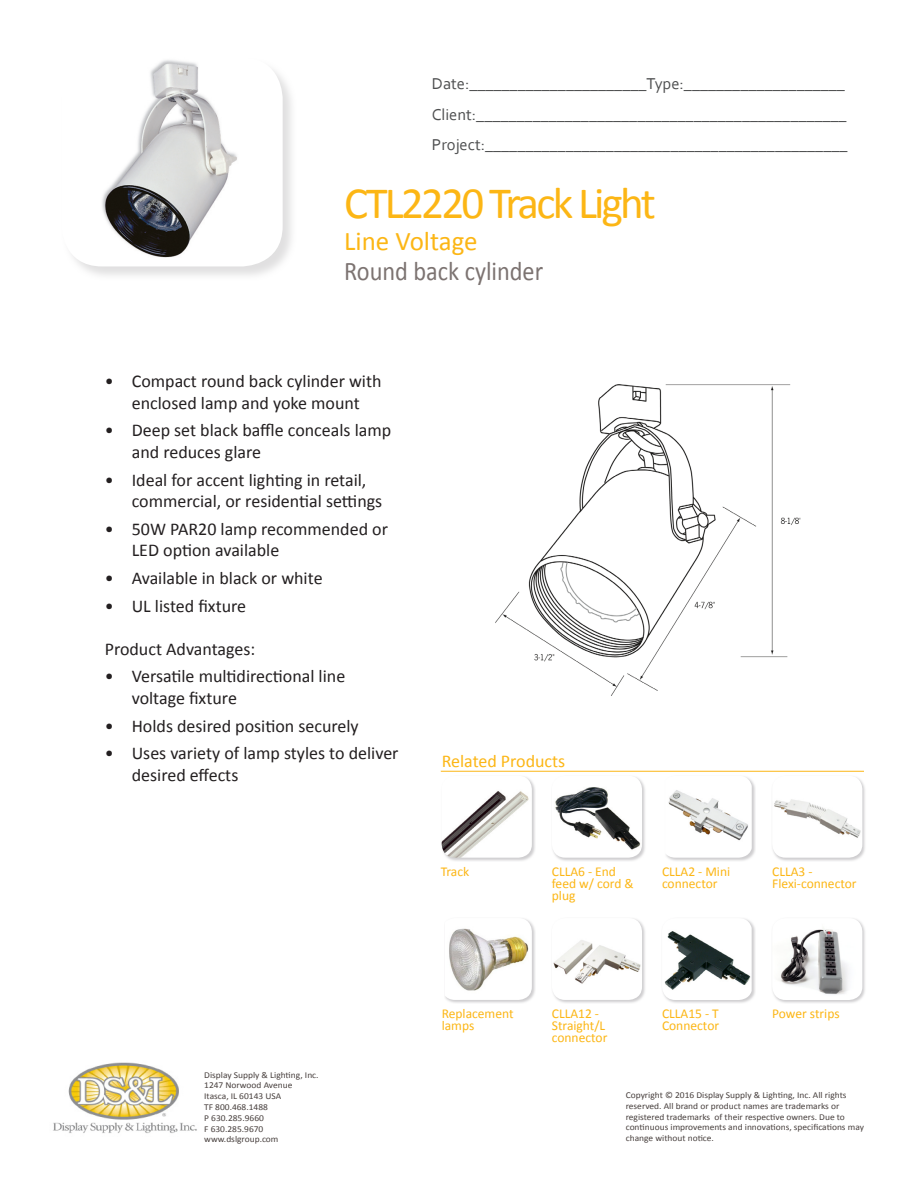
<style>
.page{position:relative;width:918px;height:1188px;background:#fff}
.page>*{position:absolute;margin:0;border:0;box-sizing:border-box;transform-origin:0 0}
.t1{font:45px "Calibri";letter-spacing:-.06em;color:#fcb615}
.t2{font:27px "Calibri";color:#7c7371;scale:.9 1}
.t3{font:27px "Calibri";color:#fcb615}
.t4{font:18px/21.6px "Calibri";color:#231f20}
.t5{font:18px "Calibri";color:#fcb615}
.t6{font:16.5px "Corbel";color:#4e4f50}
.t7{font:13.5px/12px "Calibri";color:#fcb615}
.t8{font:9px/10.8px "Calibri";color:#48403e;scale:1.05 1}
</style>
<div class="page">
<img style="left:496px;top:385px;width:305px;height:311px">
<img style="left:53px;top:1062px;width:144px;height:71px">
<div style="left:61px;top:58px;width:236px;height:223px;background:#cac9ca;opacity:.57"></div>
<img style="left:62px;top:58px;width:221px;height:208px">
<svg style="left:441px;top:782px;width:94px;height:79px"></svg>
<img style="left:442px;top:777px;width:90px;height:81px">
<svg style="left:447px;top:924px;width:88px;height:79px"></svg>
<img style="left:445px;top:918px;width:87px;height:82px">
<svg style="left:558px;top:782px;width:87px;height:79px"></svg>
<img style="left:553px;top:777px;width:89px;height:81px">
<svg style="left:558px;top:924px;width:87px;height:79px"></svg>
<img style="left:553px;top:918px;width:89px;height:82px">
<svg style="left:668px;top:781px;width:87px;height:80px"></svg>
<img style="left:666px;top:777px;width:86px;height:81px">
<svg style="left:778px;top:782px;width:87px;height:79px"></svg>
<img style="left:772px;top:777px;width:90px;height:81px">
<hr style="left:441px;top:771px;width:423px;height:1px;background:#fcb615">
<svg style="left:668px;top:923px;width:87px;height:80px"></svg>
<img style="left:663px;top:918px;width:89px;height:82px">
<svg style="left:778px;top:924px;width:87px;height:79px"></svg>
<img style="left:773px;top:918px;width:89px;height:82px">
<p class="t6" style="left:432px;top:73px;width:415px">Date:______________________Type:____________________</p>
<p class="t6" style="left:432px;top:104px;width:416px">Client:______________________________________________</p>
<p class="t6" style="left:432px;top:134px;width:417px">Project:_____________________________________________</p>
<p class="t1" style="left:344px;top:175px;width:313px">CTL2220 Track Light</p>
<p class="t3" style="left:344px;top:224px;width:135px">Line Voltage</p>
<p class="t2" style="left:344px;top:254px;width:223px">Round back cylinder</p>
<p class="t4" style="left:105px;top:370px;width:278px;text-align:center">• Compact round back cylinder with enclosed lamp and yoke mount</p>
<p class="t4" style="left:132px;top:420px;width:261px;text-indent:-27px">• Deep set black baffle conceals lamp and reduces glare</p>
<p class="t4" style="left:132px;top:469px;width:252px;text-indent:-27px">• Ideal for accent lighting in retail, commercial, or residential settings</p>
<p class="t4" style="left:132px;top:518px;width:258px;text-indent:-27px">• 50W PAR20 lamp recommended or<br>LED option available</p>
<p class="t4" style="left:105px;top:567px;width:219px">• Available in black or white</p>
<p class="t4" style="left:105px;top:595px;width:143px">• UL listed fixture</p>
<p class="t4" style="left:105px;top:638px;width:152px">Product Advantages:</p>
<p class="t4" style="left:132px;top:666px;width:215px;text-indent:-27px">• Versatile multidirectional line voltage fixture</p>
<p class="t4" style="left:105px;top:715px;width:256px">• Holds desired position securely</p>
<p class="t4" style="left:132px;top:742px;width:268px;text-indent:-27px">• Uses variety of lamp styles to deliver desired effects</p>
<p class="t5" style="left:442px;top:749px;width:125px">Related Products</p>
<p class="t7" style="left:441px;top:865px;width:30px">Track</p>
<p class="t7" style="left:552px;top:865px;width:66px">CLLA6 - End</p>
<p class="t7" style="left:552px;top:877px;width:83px">feed w/ cord &amp; plug</p>
<p class="t7" style="left:662px;top:865px;width:70px">CLLA2 - Mini</p>
<p class="t7" style="left:662px;top:877px;width:57px">connector</p>
<p class="t7" style="left:772px;top:865px;width:42px">CLLA3 -</p>
<p class="t7" style="left:772px;top:877px;width:86px">Flexi-connector</p>
<p class="t8" style="left:204px;top:1069px;width:110px">Display Supply &amp; Lighting, Inc.</p>
<p class="t8" style="left:204px;top:1080px;width:86px">1247 Norwood Avenue</p>
<p class="t8" style="left:204px;top:1091px;width:75px">Itasca, IL 60143 USA</p>
<p class="t8" style="left:204px;top:1102px;width:62px">TF 800.468.1488</p>
<p class="t8" style="left:204px;top:1112px;width:58px">P 630.285.9660</p>
<p class="t8" style="left:204px;top:1123px;width:58px">F 630.285.9670</p>
<p class="t8" style="left:204px;top:1134px;width:72px">www.dslgroup.com</p>
<p class="t7" style="left:442px;top:1007px;width:73px">Replacement</p>
<p class="t7" style="left:442px;top:1019px;width:34px">lamps</p>
<p class="t7" style="left:552px;top:1007px;width:55px">CLLA12 -<br>Straight/L</p>
<p class="t7" style="left:552px;top:1031px;width:57px">connector</p>
<p class="t7" style="left:662px;top:1007px;width:58px">CLLA15 - T</p>
<p class="t7" style="left:662px;top:1019px;width:59px">Connector</p>
<p class="t7" style="left:772px;top:1007px;width:69px">Power strips</p>
<p class="t8" style="left:626px;top:1090px;width:228px">Copyright © 2016 Display Supply &amp; Lighting, Inc. All rights reserved. All brand or product names are trademarks or registered trademarks of their respective owners. Due to continuous improvements and innovations, specifications may change without notice.</p>
</div>
